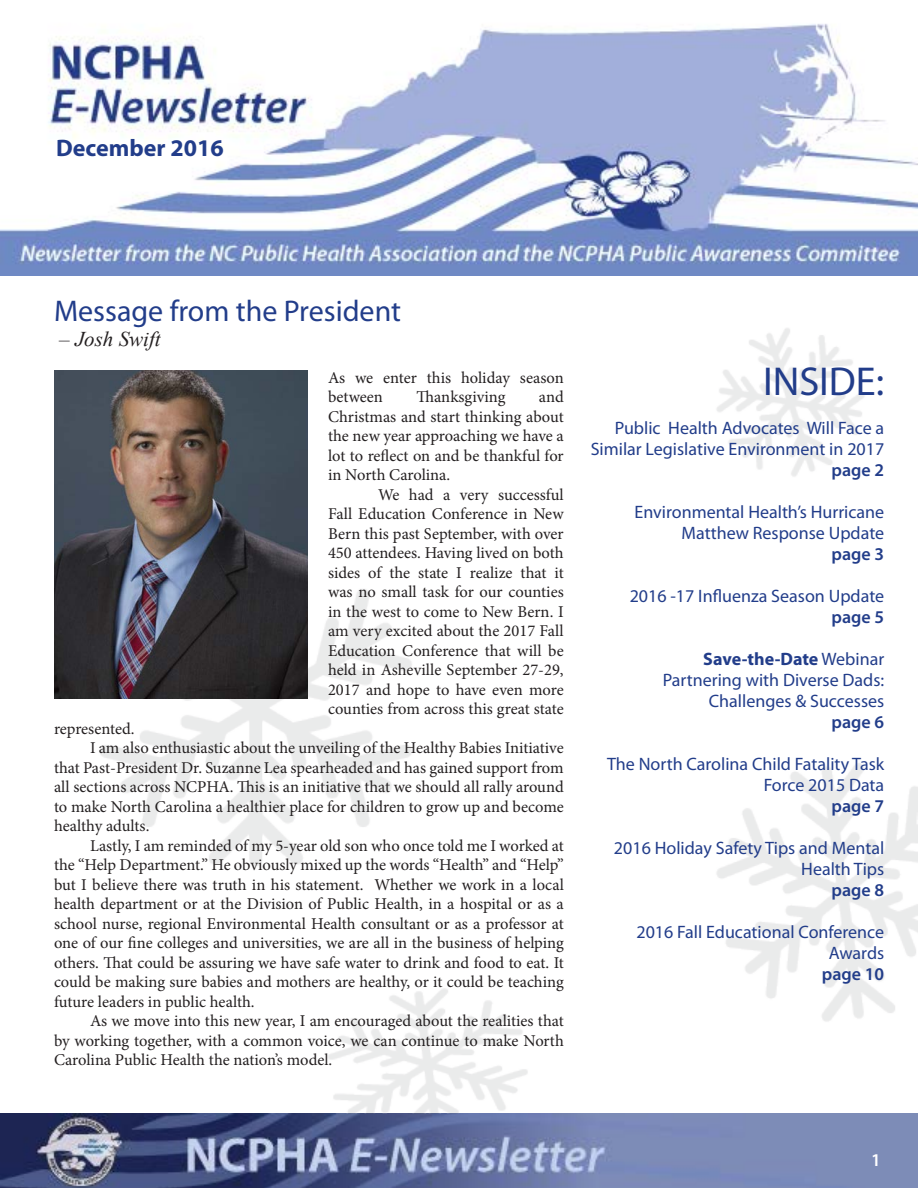
<style>
.page{position:relative;width:918px;height:1188px;background:#fff}
.page>*{position:absolute;margin:0;border:0;box-sizing:border-box;transform-origin:0 0}
.t1{font:40.5px "Myriad Pro";color:#223d8a}
.headings1{font:30px "Myriad Pro";color:#223d8a}
.t2{font:700 24px "Myriad Pro";color:#223d8a}
.subdeck{font:italic 21px "Times New Roman";color:#231f20}
.t3{font:18px/21px "Myriad Pro";color:#223d8a;text-align:right}
.body{font:600 18px "Myriad Pro";color:#fff}
.body-2{font:16.5px/19.5px "Minion Pro";color:#231f20;text-align:justify}
.s1{font-weight:600}
.s2{font-weight:700}
</style>
<div class="page">
<img style="left:0;top:328px;width:918px;height:860px">
<img style="left:0;top:24px;width:918px;height:252px">
<img style="left:54px;top:371px;width:254px;height:327px">
<p class="t2" style="left:56px;top:132px;width:169px">December 2016</p>
<p class="headings1" style="left:54px;top:292px;width:349px">Message from the President</p>
<p class="subdeck" style="left:59px;top:325px;width:103px">– Josh Swift</p>
<p class="body-2" style="left:328px;top:368px;width:237px">As we enter this holiday season between</p>
<p class="body-2" style="left:417px;top:387px;width:90px">Thanksgiving</p>
<p class="body-2" style="left:328px;top:387px;width:237px;text-indent:211px">and Christmas and start thinking about the new year approaching we have a lot to reflect on and be thankful for in North Carolina.</p>
<p class="body-2" style="left:328px;top:485px;width:237px;text-indent:50px">We had a very successful Fall Education Conference in New Bern this past September, with over 450 attendees. Having lived on both sides of the state I realize that it was no small task for our counties in the west to come to New Bern. I am very excited about the 2017 Fall Education Conference that will be held in Asheville September 27-29, 2017 and hope to have even more counties from across this great state</p>
<p class="body-2" style="left:54px;top:719px;width:82px">represented.</p>
<p class="body-2" style="left:54px;top:738px;width:511px;text-indent:36px">I am also enthusiastic about the unveiling of the Healthy Babies Initiative that Past-President Dr. Suzanne Lea spearheaded and has gained support from all sections across NCPHA. This is an initiative that we should all rally around to make North Carolina a healthier place for children to grow up and become healthy adults.</p>
<p class="body-2" style="left:54px;top:836px;width:511px;text-indent:36px">Lastly, I am reminded of my 5-year old son who once told me I worked at the “Help Department.” He obviously mixed up the words “Health” and “Help” but I believe there was truth in his statement. Whether we work in a local health department or at the Division of Public Health, in a hospital or as a school nurse, regional Environmental Health consultant or as a professor at one of our fine colleges and universities, we are all in the business of helping others. That could be assuring we have safe water to drink and food to eat. It could be making sure babies and mothers are healthy, or it could be teaching future leaders in public health.</p>
<p class="body-2" style="left:54px;top:1011px;width:511px;text-indent:36px">As we move into this new year, I am encouraged about the realities that by working together, with a common voice, we can continue to make North Carolina Public Health the nation’s model.</p>
<p class="t1" style="left:763px;top:357px;width:123px">INSIDE:</p>
<p class="t3" style="left:591px;top:418px;width:295px">Public Health Advocates Will Face a<br>Similar Legislative Environment in 2017 <span class="s1">page 2</span></p>
<p class="t3" style="left:635px;top:502px;width:251px">Environmental Health’s Hurricane<br>Matthew Response Update<br><span class="s1">page 3</span></p>
<p class="t3" style="left:630px;top:586px;width:256px">2016 -17 Influenza Season Update <span class="s1">page 5</span></p>
<p class="t3" style="left:663px;top:649px;width:223px"><span class="s2">Save-the-Date</span> Webinar<br>Partnering with Diverse Dads:<br>Challenges &amp; Successes<br><span class="s1">page 6</span></p>
<p class="t3" style="left:607px;top:754px;width:279px">The North Carolina Child Fatality Task<br>Force 2015 Data<br><span class="s1">page 7</span></p>
<p class="t3" style="left:614px;top:838px;width:272px">2016 Holiday Safety Tips and Mental<br>Health Tips<br><span class="s1">page 8</span></p>
<p class="t3" style="left:636px;top:922px;width:249px">2016 Fall Educational Conference<br>Awards<br><span class="s1">page 10</span></p>
<p class="body" style="left:871px;top:1148px;width:11px">1</p>
</div>
